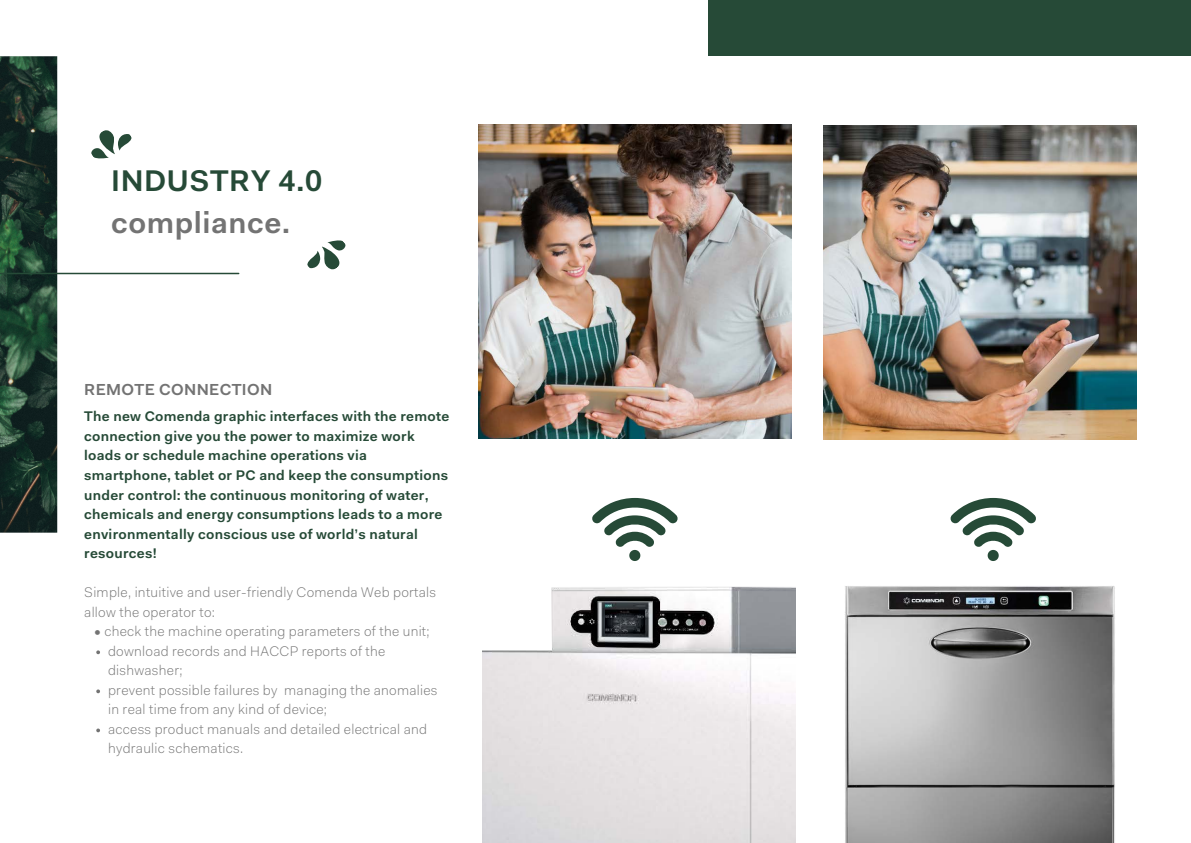
<style>
.page{position:relative;width:1191px;height:843px;background:#fff}
.page>*{position:absolute;margin:0;border:0;box-sizing:border-box;transform-origin:0 0}
.t1{font:600 30px/42px "Fakt Pro";letter-spacing:.02em;color:#264a37}
.t2{font:600 16px "Fakt Pro";letter-spacing:.02em;color:#737373}
.t3{font:600 14px/19.5px "Fakt Pro";letter-spacing:.02em;color:#264a37}
.t4{font:300 14px/19.5px "Fakt Pro";letter-spacing:.02em;color:#737373}
.s1{color:#737373}
</style>
<div class="page">
<div style="left:708px;top:1px;width:482px;height:55px;background:#264a37"></div>
<img style="left:0;top:56px;width:57px;height:476px">
<img style="left:823px;top:125px;width:313px;height:314px">
<img style="left:478px;top:124px;width:313px;height:314px">
<img style="left:482px;top:586px;width:313px;height:256px">
<img style="left:845px;top:586px;width:270px;height:256px">
<svg style="left:592px;top:498px;width:86px;height:63px"></svg>
<svg style="left:950px;top:498px;width:86px;height:63px"></svg>
<svg style="left:96px;top:650px;width:4px;height:4px"></svg>
<svg style="left:96px;top:689px;width:4px;height:4px"></svg>
<svg style="left:96px;top:728px;width:4px;height:4px"></svg>
<hr style="left:0;top:273px;width:239px;height:1px;background:#264a37">
<svg style="left:91px;top:130px;width:41px;height:29px"></svg>
<svg style="left:307px;top:240px;width:39px;height:30px"></svg>
<p class="t1" style="left:111px;top:159px;width:212px">INDUSTRY 4.0 <span class="s1">compliance.</span></p>
<p class="t2" style="left:84px;top:379px;width:189px">REMOTE CONNECTION</p>
<p class="t3" style="left:84px;top:406px;width:366px">The new Comenda graphic interfaces with the remote connection give you the power to maximize work loads or schedule machine operations via smartphone, tablet or PC and keep the consumptions under control: the continuous monitoring of water, chemicals and energy consumptions leads to a more environmentally conscious use of world’s natural resources!</p>
<p class="t4" style="left:84px;top:582px;width:353px">Simple, intuitive and user-friendly Comenda Web portals allow the operator to:</p>
<p class="t4" style="left:94px;top:621px;width:337px">• check the machine operating parameters of the unit;</p>
<p class="t4" style="left:108px;top:640px;width:279px">download records and HACCP reports of the dishwasher;</p>
<p class="t4" style="left:108px;top:679px;width:331px">prevent possible failures by managing the anomalies in real time from any kind of device;</p>
<p class="t4" style="left:108px;top:719px;width:320px">access product manuals and detailed electrical and hydraulic schematics.</p>
</div>
